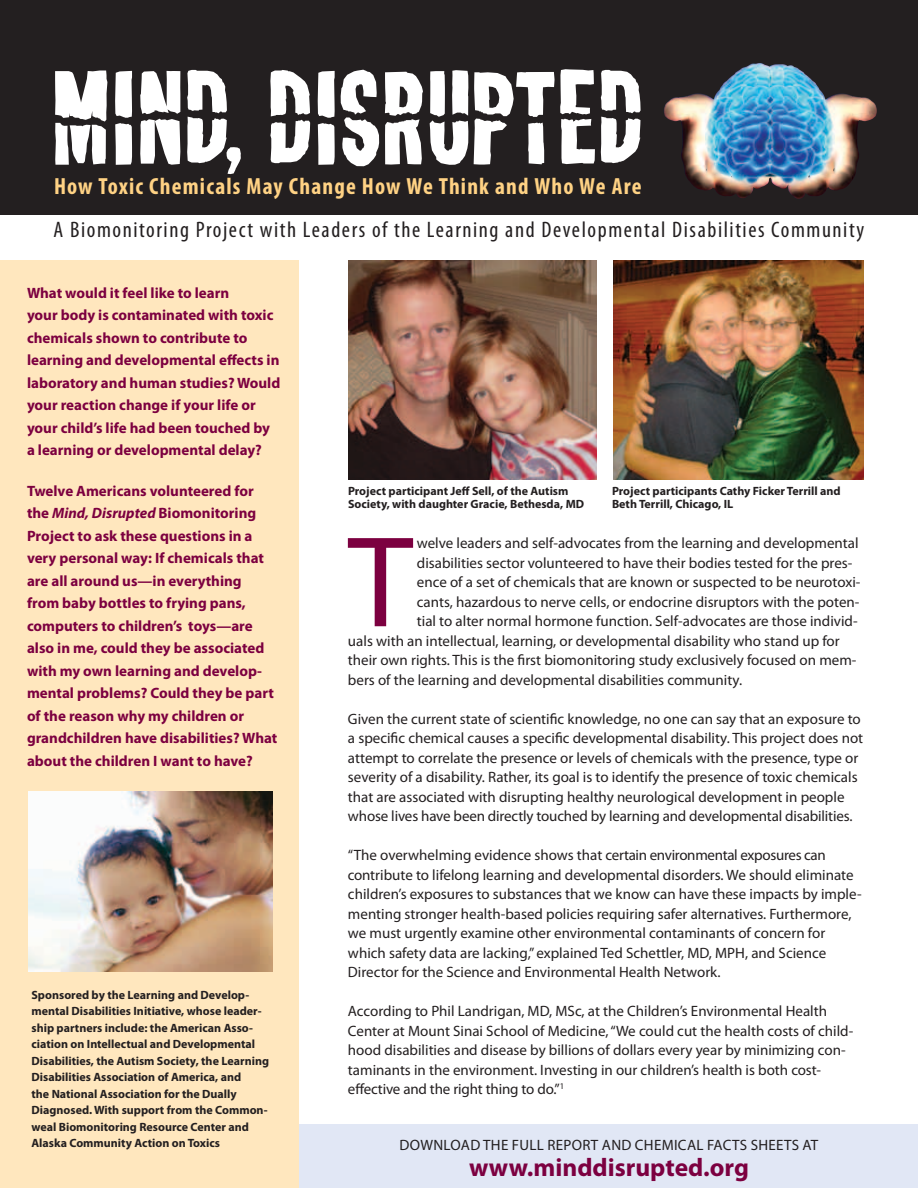
<style>
.page{position:relative;width:918px;height:1188px;background:#fff}
.page>*{position:absolute;margin:0;border:0;box-sizing:border-box;transform-origin:0 0}
.t1{font:130.8px "Myriad Pro";color:#7c0040}
.t2{font:84.45px "Zen Arcade Lower";color:#fff}
.t3{font:700 25.5px "Myriad Pro";color:#7c0040}
.t4{font:700 condensed 23.4px "Myriad Pro";letter-spacing:.05em;color:#ffd284}
.t5{font:condensed 22.5px "Myriad Pro";letter-spacing:.07em;color:#231f20}
.t6{font:15px/19.5px "Myriad Pro";color:#231f20}
.t7{font:700 15px/22.5px "Myriad Pro";color:#7c0040}
.t8{font:700 12px/16.5px "Myriad Pro";color:#231f20}
.s1{font-style:italic}
</style>
<div class="page">
<div style="left:285px;top:1124px;width:633px;height:64px;background:#e1e7f5"></div>
<div style="left:0;top:261px;width:298px;height:927px;background:#ffe7be"></div>
<svg style="left:0;top:0;width:918px;height:214px;background:#2f3136"></svg>
<svg style="left:55px;top:69px;width:586px;height:114px;fill:#282525"></svg>
<div style="left:222px;top:134px;width:45px;height:57px;background:#231f20"></div>
<img style="left:726px;top:63px;width:34px;height:18px">
<img style="left:28px;top:792px;width:244px;height:180px">
<img style="left:348px;top:261px;width:249px;height:219px">
<img style="left:614px;top:261px;width:250px;height:219px">
<h2 class="t2" style="left:226px;top:94px;width:17px">,</h2>
<h3 class="t4" style="left:54px;top:172px;width:589px">How Toxic Chemicals May Change How We Think and Who We Are</h3>
<h3 class="t5" style="left:54px;top:216px;width:812px">A Biomonitoring Project with Leaders of the Learning and Developmental Disabilities Community</h3>
<p class="t7" style="left:27px;top:281px;width:255px">What would it feel like to learn<br>your body is contaminated with toxic chemicals shown to contribute to learning and developmental effects in laboratory and human studies? Would your reaction change if your life or your child’s life had been touched by a learning or developmental delay?</p>
<p class="t7" style="left:27px;top:479px;width:252px">Twelve Americans volunteered for the <span class="s1">Mind, Disrupted</span> Biomonitoring Project to ask these questions in a very personal way: If chemicals that are all around us—in everything from baby bottles to frying pans, computers to children’s toys—are also in me, could they be associated with my own learning and develop&shy;mental problems? Could they be part of the reason why my children or grandchildren have disabilities? What about the children I want to have?</p>
<p class="t8" style="left:32px;top:986px;width:239px">Sponsored by the Learning and Develop&shy;mental Disabilities Initiative, whose leader&shy;ship partners include: the American Asso&shy;ciation on Intellectual and Developmental Disabilities, the Autism Society, the Learning Disabilities Association of America, and<br>the National Association for the Dually Diagnosed. With support from the Common&shy;weal Biomonitoring Resource Center and Alaska Community Action on Toxics</p>
<p class="t8" style="left:348px;top:484px;width:238px;line-height:13.5px">Project participant Jeff Sell, of the Autism<br>Society, with daughter Gracie, Bethesda, MD</p>
<p class="t8" style="left:612px;top:484px;width:230px;line-height:13.5px">Project participants Cathy Ficker Terrill and<br>Beth Terrill, Chicago, IL</p>
<h1 class="t1" style="left:348px;top:502px;width:66px">T</h1>
<p class="t6" style="left:417px;top:533px;width:443px">welve leaders and self-advocates from the learning and developmental</p>
<p class="t6" style="left:417px;top:553px;width:437px">disabilities sector volunteered to have their bodies tested for the pres-</p>
<p class="t6" style="left:417px;top:572px;width:445px">ence of a set of chemicals that are known or suspected to be neurotoxi-</p>
<p class="t6" style="left:417px;top:592px;width:444px">cants, hazardous to nerve cells, or endocrine disruptors with the poten-</p>
<p class="t6" style="left:417px;top:611px;width:442px">tial to alter normal hormone function. Self-advocates are those individ-</p>
<p class="t6" style="left:348px;top:631px;width:493px">uals with an intellectual, learning, or developmental disability who stand up for</p>
<p class="t6" style="left:348px;top:650px;width:510px">their own rights. This is the first biomonitoring study exclusively focused on mem-</p>
<p class="t6" style="left:348px;top:670px;width:396px">bers of the learning and developmental disabilities community.</p>
<p class="t6" style="left:348px;top:709px;width:517px">Given the current state of scientific knowledge, no one can say that an exposure to a specific chemical causes a specific developmental disability. This project does not attempt to correlate the presence or levels of chemicals with the presence, type or severity of a disability. Rather, its goal is to identify the presence of toxic chemicals that are associated with disrupting healthy neurological development in people whose lives have been directly touched by learning and developmental disabilities.</p>
<p class="t6" style="left:348px;top:845px;width:515px">“The overwhelming evidence shows that certain environmental exposures can contribute to lifelong learning and developmental disorders. We should eliminate children’s exposures to substances that we know can have these impacts by imple&shy;menting stronger health-based policies requiring safer alternatives. Furthermore, we must urgently examine other environmental contaminants of concern for which safety data are lacking,” explained Ted Schettler, MD, MPH, and Science Director for the Science and Environmental Health Network.</p>
<p class="t6" style="left:348px;top:1001px;width:507px">According to Phil Landrigan, MD, MSc, at the Children’s Environmental Health Center at Mount Sinai School of Medicine, “We could cut the health costs of child&shy;hood disabilities and disease by billions of dollars every year by minimizing con&shy;taminants in the environment. Investing in our children’s health is both cost&shy;effective and the right thing to do.”<sup>1</sup></p>
<p class="t6" style="left:400px;top:1135px;width:32px">downl</p>
<p class="t6" style="left:450px;top:1135px;width:42px">oad the</p>
<p class="t6" style="left:512px;top:1135px;width:101px">full report and</p>
<p class="t6" style="left:635px;top:1135px;width:10px">chemical</p>
<p class="t6" style="left:707px;top:1135px;width:9px">facts</p>
<p class="t6" style="left:751px;top:1135px;width:9px">sheets</p>
<p class="t6" style="left:803px;top:1135px;width:9px">at</p>
<h3 class="t3" style="left:469px;top:1151px;width:281px">www.minddisrupted.org</h3>
</div>
